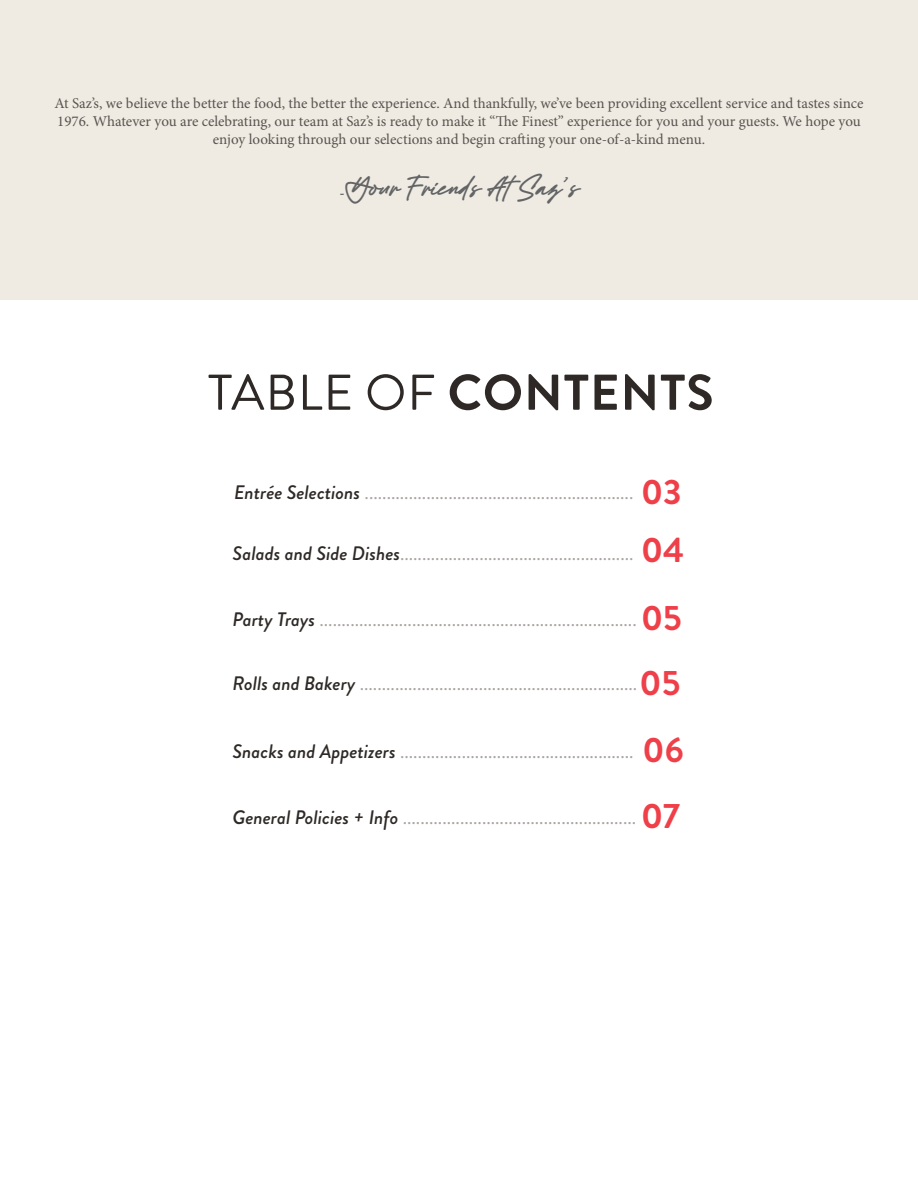
<style>
.page{position:relative;width:918px;height:1188px;background:#fff}
.page>*{position:absolute;margin:0;border:0;box-sizing:border-box;transform-origin:0 0}
.t1{font:700 50.25px "Brandon Grotesque";letter-spacing:.02em;color:#2e2926}
.t2{font:700 35.25px "Brandon Grotesque";color:#ef3f49}
.t3{font:25.5px "Black Signature PERSONALUSEONLY";color:#636466}
.t4{font:19.5px "Brandon Grotesque";color:#a9a3a1}
.t5{font:15px/18px "Minion Pro";color:#5a5350;text-align:center}
.s1{font-family:"Brandon Grotesque";font-weight:500;font-style:italic;font-size:15px}
.s2{font-weight:400}
.s3{font-weight:500;font-style:italic;color:#2e2926}
</style>
<div class="page">
<div style="left:0;top:0;width:918px;height:299px;background:#efebe2"></div>
<p class="t5" style="left:54px;top:96px;width:811px">At Saz’s, we believe the better the food, the better the experience. And thankfully, we’ve been providing excellent service and tastes since<br>1976. Whatever you are celebrating, our team at Saz’s is ready to make it “The Finest” experience for you and your guests. We hope you enjoy looking through our selections and begin crafting your one-of-a-kind menu.</p>
<h3 class="t3" style="left:339px;top:174px;width:241px"><span class="s1">-</span> Your Friends AtSaz’s</h3>
<h1 class="t1" style="left:208px;top:363px;width:507px"><span class="s2">TABLE OF</span> CONTENTS</h1>
<p class="t4" style="left:234px;top:484px;width:401px"><span class="s3">Entrée Selections</span> .............................................................</p>
<h2 class="t2" style="left:641px;top:471px;width:42px">03</h2>
<p class="t4" style="left:233px;top:546px;width:402px"><span class="s3">Salads and Side Dishes</span>.....................................................</p>
<h2 class="t2" style="left:641px;top:529px;width:45px">04</h2>
<h2 class="t2" style="left:641px;top:597px;width:42px">05</h2>
<p class="t4" style="left:233px;top:612px;width:406px"><span class="s3">Party Trays</span> ........................................................................</p>
<h2 class="t2" style="left:640px;top:662px;width:42px">05</h2>
<p class="t4" style="left:233px;top:675px;width:406px"><span class="s3">Rolls and Bakery</span> ...............................................................</p>
<p class="t4" style="left:233px;top:744px;width:402px"><span class="s3">Snacks and Appetizers</span> .....................................................</p>
<h2 class="t2" style="left:643px;top:729px;width:43px">06</h2>
<p class="t4" style="left:233px;top:810px;width:405px"><span class="s3">General Policies + Info</span> .....................................................</p>
<h2 class="t2" style="left:641px;top:795px;width:40px">07</h2>
</div>
